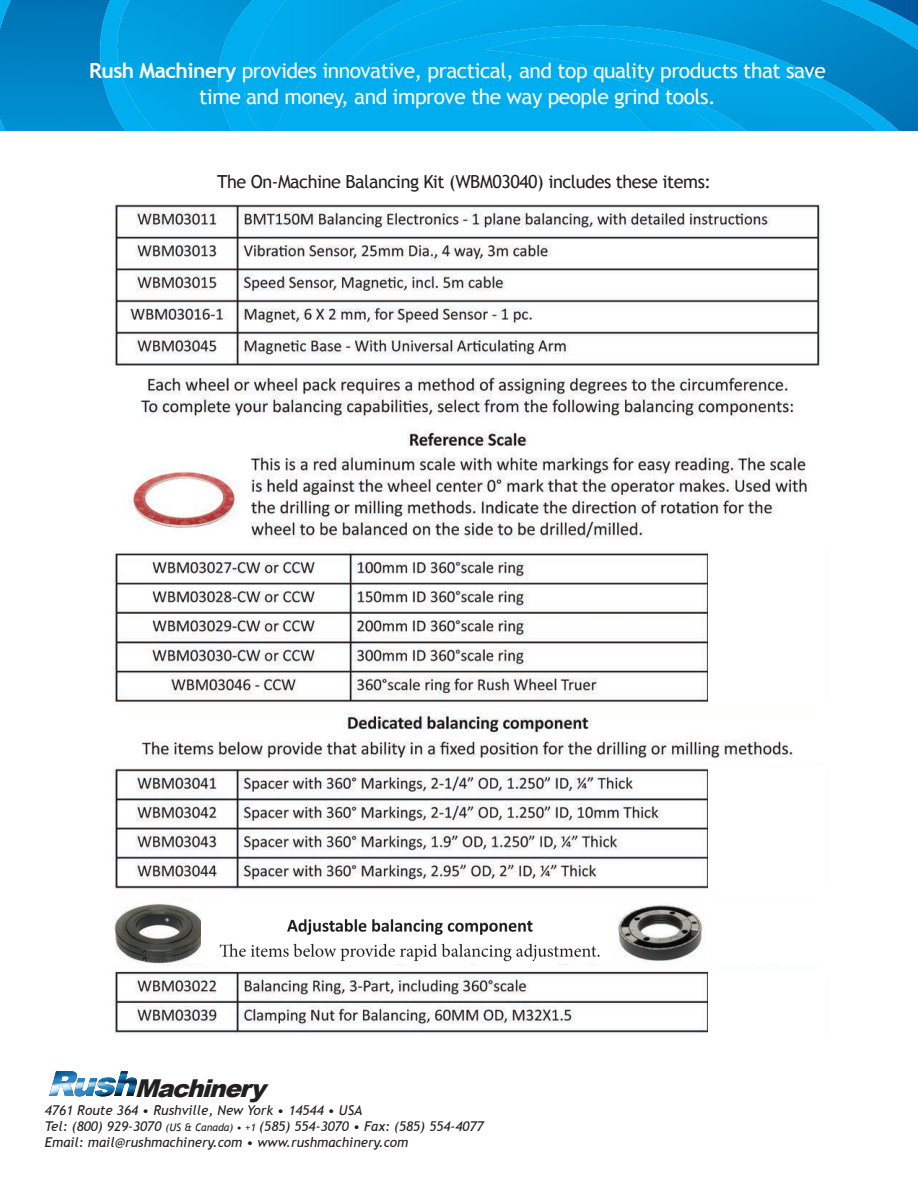
<style>
.page{position:relative;width:918px;height:1188px;background:#fff}
.page>*{position:absolute;margin:0;border:0;box-sizing:border-box;transform-origin:0 0}
.t1{font:italic 900 24.6px "Arial";color:#231f20}
.t2{font:21px/25.5px "Trebuchet MS";letter-spacing:-.025em;color:#fff;text-align:center}
.t3{font:18px "Trebuchet MS";letter-spacing:-.025em;color:#231f20}
.t4{font:italic 13.5px/16.2px "Trebuchet MS";color:#231f20}
.s1{font-weight:700}
.s2{font-size:10.5px}
</style>
<div class="page">
<img style="left:0;top:0;width:918px;height:131px">
<img style="left:49px;top:1071px;width:88px;height:25px">
<img style="left:113px;top:204px;width:710px;height:831px">
<div style="left:708px;top:550px;width:116px;height:158px;background:#fff"></div>
<div style="left:708px;top:766px;width:116px;height:129px;background:#fff"></div>
<div style="left:708px;top:970px;width:116px;height:67px;background:#fff"></div>
<div style="left:603px;top:901px;width:217px;height:63px;background:#fff"></div>
<img style="left:603px;top:900px;width:121px;height:62px">
<img style="left:113px;top:901px;width:89px;height:63px">
<svg style="left:202px;top:900px;width:401px;height:64px"></svg>
<h2 class="t2" style="left:89px;top:58px;width:738px"><span class="s1">Rush Machinery</span> provides innovative, practical, and top quality products that save time and money, and improve the way people grind tools.</h2>
<h3 class="t3" style="left:217px;top:171px;width:496px">The On-Machine Balancing Kit (WBM03040) includes these items:</h3>
<h1 class="t1" style="left:135px;top:1070px;width:142px">Machinery</h1>
<p class="t4" style="left:45px;top:1102px;width:440px">4761 Route 364 • Rushville, New York • 14544 • USA<br>Tel: (800) 929-3070 <span class="s2">(US &amp; Canada) • +1</span> (585) 554-3070 • Fax: (585) 554-4077<br>Email: mail@rushmachinery.com • www.rushmachinery.com</p>
</div>
